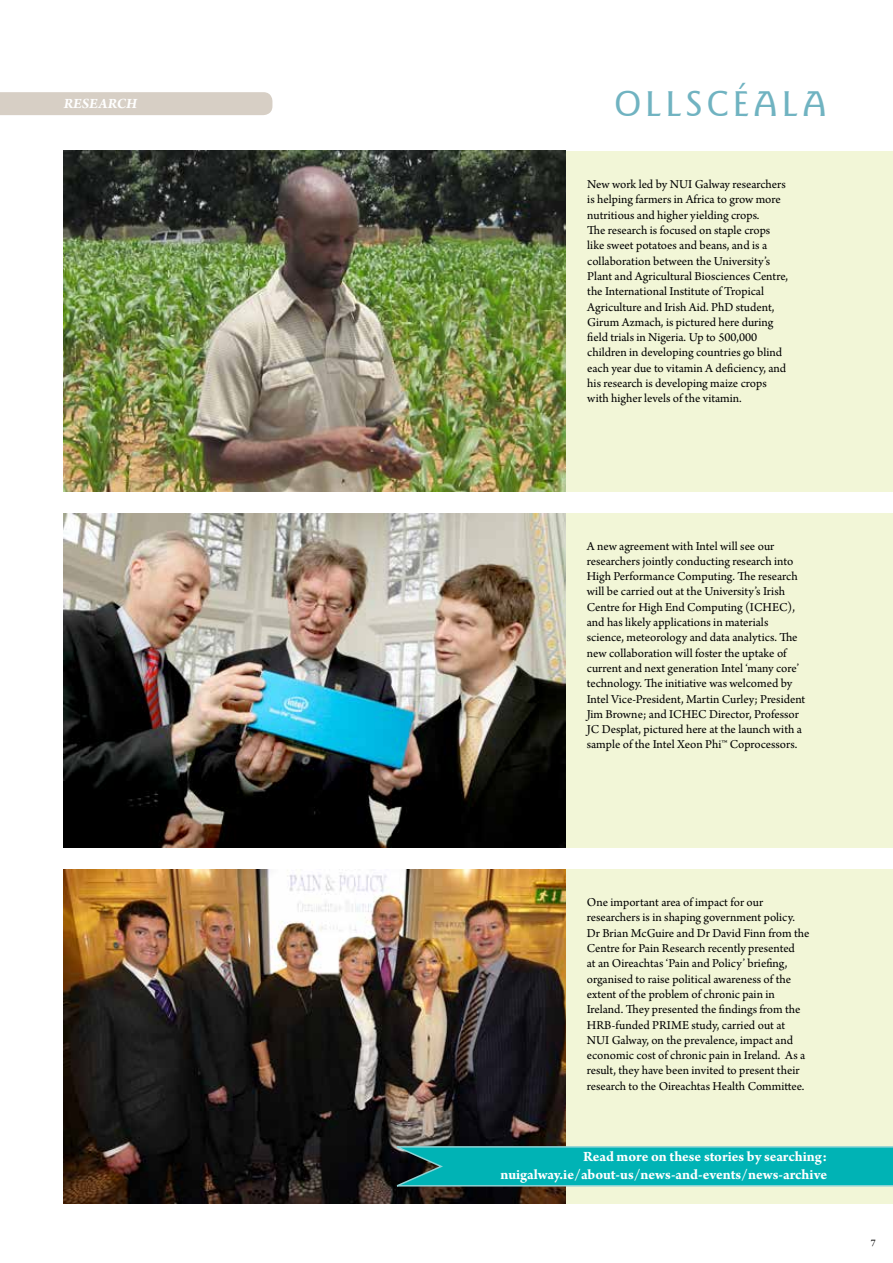
<style>
.page{position:relative;width:893px;height:1263px;background:#fff}
.page>*{position:absolute;margin:0;border:0;box-sizing:border-box;transform-origin:0 0}
.t1{font:500 36px "Goudy Sans IT Cby BT";letter-spacing:.105em;color:#70b3c1}
.t2{font:700 15px/18px "Arno Pro";letter-spacing:-.005em;color:#fff;text-align:right}
.t3{font:italic 700 15px "Arno Pro";color:#fff}
.t4{font:12.75px/15.3px "Arno Pro";color:#000}
.t5{font:10.5px "Arno Pro";color:#000}
</style>
<div class="page">
<div style="left:0;top:92px;width:272px;height:23px;background:#d7cfc5"></div>
<div style="left:554px;top:151px;width:339px;height:341px;background:#f2f6d7"></div>
<div style="left:560px;top:513px;width:333px;height:335px;background:#f2f6d7"></div>
<div style="left:564px;top:869px;width:329px;height:335px;background:#f2f6d7"></div>
<img style="left:64px;top:513px;width:502px;height:334px">
<img style="left:64px;top:151px;width:502px;height:341px">
<img style="left:64px;top:869px;width:502px;height:335px">
<svg style="left:390px;top:1145px;width:503px;height:42px"></svg>
<p class="t3" style="left:64px;top:95px;width:75px">RESEARCH</p>
<h1 class="t1" style="left:615px;top:81px;width:214px">OLLSCÉALA</h1>
<p class="t4" style="left:587px;top:177px;width:202px">New work led by NUI Galway researchers is helping farmers in Africa to grow more nutritious and higher yielding crops.<br>The research is focused on staple crops like sweet potatoes and beans, and is a collaboration between the University’s Plant and Agricultural Biosciences Centre, the International Institute of Tropical Agriculture and Irish Aid. PhD student, Girum Azmach, is pictured here during field trials in Nigeria. Up to 500,000 children in developing countries go blind each year due to vitamin A deficiency, and his research is developing maize crops with higher levels of the vitamin.</p>
<p class="t4" style="left:587px;top:539px;width:220px">A new agreement with Intel will see our researchers jointly conducting research into High Performance Computing. The research will be carried out at the University’s Irish Centre for High End Computing (ICHEC), and has likely applications in materials science, meteorology and data analytics. The new collaboration will foster the uptake of current and next generation Intel ‘many core’ technology. The initiative was welcomed by Intel Vice-President, Martin Curley; President Jim Browne; and ICHEC Director, Professor JC Desplat, pictured here at the launch with a sample of the Intel Xeon Phi™ Coprocessors.</p>
<p class="t4" style="left:587px;top:895px;width:224px">One important area of impact for our researchers is in shaping government policy.<br>Dr Brian McGuire and Dr David Finn from the Centre for Pain Research recently presented<br>at an Oireachtas ‘Pain and Policy’ briefing, organised to raise political awareness of the extent of the problem of chronic pain in Ireland. They presented the findings from the HRB-funded PRIME study, carried out at NUI Galway, on the prevalence, impact and economic cost of chronic pain in Ireland. As a result, they have been invited to present their research to the Oireachtas Health Committee.</p>
<p class="t2" style="left:500px;top:1148px;width:328px">Read more on these stories by searching: nuigalway.ie/about-us/news-and-events/news-archive</p>
<p class="t5" style="left:871px;top:1237px;width:6px">7</p>
</div>
